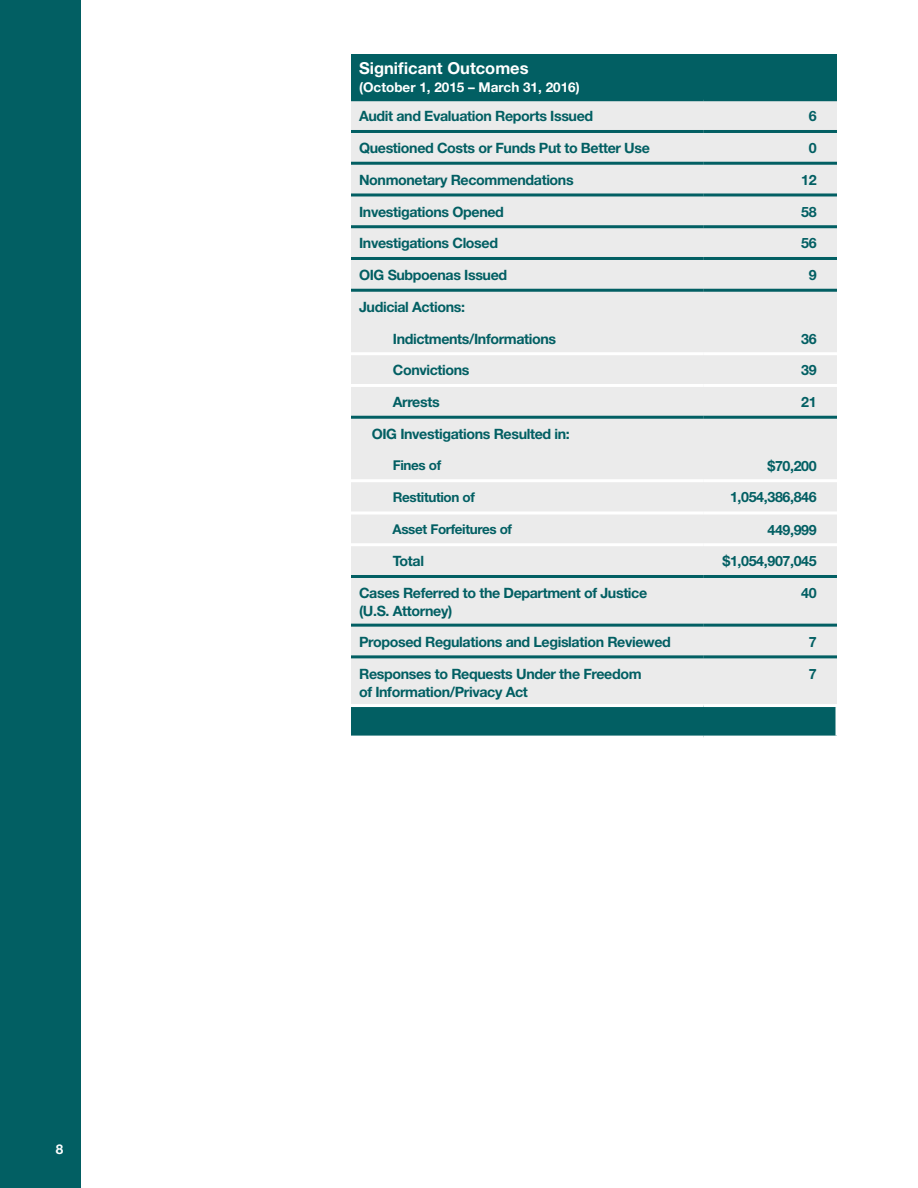
<style>
.page{position:relative;width:918px;height:1188px;background:#fff}
.page>*{position:absolute;margin:0;border:0;box-sizing:border-box;transform-origin:0 0}
.t1{font:700 16.5px "Helvetica Neue";color:#fff}
.t2{font:700 14.25px/18px "Helvetica Neue";letter-spacing:-.025em;color:#025f63}
.t3{font:700 13.5px "Helvetica Neue";letter-spacing:-.025em;color:#025f63}
.t4{font:700 13.5px "Helvetica Neue";color:#fff}
</style>
<div class="page">
<div style="left:0;top:0;width:81px;height:1188px;background:#025f63"></div>
<div style="left:351px;top:54px;width:486px;height:46px;background:#025f63"></div>
<div style="left:351px;top:101px;width:486px;height:603px;background:#ebebeb"></div>
<div style="left:351px;top:707px;width:485px;height:29px;background:#025f63"></div>
<hr style="left:351px;top:624px;width:353px;height:3px;background:#025f63">
<hr style="left:704px;top:624px;width:133px;height:3px;background:#025f63">
<hr style="left:351px;top:655px;width:353px;height:3px;background:#025f63">
<hr style="left:704px;top:655px;width:133px;height:3px;background:#025f63">
<hr style="left:351px;top:98px;width:353px;height:3px;background:#025f63">
<hr style="left:704px;top:98px;width:133px;height:3px;background:#025f63">
<hr style="left:351px;top:130px;width:353px;height:3px;background:#025f63">
<hr style="left:704px;top:130px;width:133px;height:3px;background:#025f63">
<hr style="left:351px;top:162px;width:353px;height:3px;background:#025f63">
<hr style="left:704px;top:162px;width:133px;height:3px;background:#025f63">
<hr style="left:351px;top:193px;width:353px;height:3px;background:#025f63">
<hr style="left:704px;top:193px;width:133px;height:3px;background:#025f63">
<hr style="left:351px;top:225px;width:353px;height:3px;background:#025f63">
<hr style="left:704px;top:225px;width:133px;height:3px;background:#025f63">
<hr style="left:351px;top:257px;width:353px;height:3px;background:#025f63">
<hr style="left:704px;top:257px;width:133px;height:3px;background:#025f63">
<hr style="left:351px;top:289px;width:353px;height:3px;background:#025f63">
<hr style="left:704px;top:289px;width:133px;height:3px;background:#025f63">
<hr style="left:351px;top:575px;width:353px;height:3px;background:#025f63">
<hr style="left:704px;top:575px;width:133px;height:3px;background:#025f63">
<hr style="left:351px;top:416px;width:353px;height:3px;background:#025f63">
<hr style="left:704px;top:416px;width:133px;height:3px;background:#025f63">
<hr style="left:351px;top:384px;width:353px;height:3px;background:#fff">
<hr style="left:704px;top:384px;width:133px;height:3px;background:#fff">
<hr style="left:351px;top:543px;width:353px;height:3px;background:#fff">
<hr style="left:704px;top:543px;width:133px;height:3px;background:#fff">
<hr style="left:351px;top:479px;width:353px;height:3px;background:#fff">
<hr style="left:704px;top:479px;width:133px;height:3px;background:#fff">
<hr style="left:351px;top:512px;width:353px;height:2px;background:#fff">
<hr style="left:704px;top:512px;width:133px;height:2px;background:#fff">
<hr style="left:351px;top:352px;width:353px;height:3px;background:#fff">
<hr style="left:704px;top:352px;width:133px;height:3px;background:#fff">
<p class="t4" style="left:56px;top:1141px;width:9px">8</p>
<p class="t1" style="left:359px;top:58px;width:171px">Significant Outcomes</p>
<p class="t4" style="left:359px;top:79px;width:222px">(October 1, 2015 – March 31, 2016)</p>
<p class="t2" style="left:359px;top:107px;width:236px">Audit and Evaluation Reports Issued</p>
<p class="t2" style="left:809px;top:107px;width:9px">6</p>
<p class="t2" style="left:359px;top:139px;width:292px">Questioned Costs or Funds Put to Better Use</p>
<p class="t2" style="left:809px;top:139px;width:9px">0</p>
<p class="t2" style="left:359px;top:170px;width:216px">Nonmonetary Recommendations</p>
<p class="t2" style="left:801px;top:170px;width:17px">12</p>
<p class="t2" style="left:359px;top:202px;width:146px">Investigations Opened</p>
<p class="t2" style="left:801px;top:202px;width:17px">58</p>
<p class="t2" style="left:359px;top:234px;width:141px">Investigations Closed</p>
<p class="t2" style="left:801px;top:234px;width:17px">56</p>
<p class="t2" style="left:359px;top:266px;width:150px">OIG Subpoenas Issued</p>
<p class="t2" style="left:809px;top:266px;width:9px">9</p>
<p class="t2" style="left:359px;top:297px;width:107px">Judicial Actions:</p>
<p class="t2" style="left:393px;top:329px;width:165px">Indictments/Informations</p>
<p class="t2" style="left:801px;top:329px;width:17px">36</p>
<p class="t2" style="left:393px;top:361px;width:78px">Convictions</p>
<p class="t2" style="left:801px;top:361px;width:17px">39</p>
<p class="t2" style="left:393px;top:393px;width:48px">Arrests</p>
<p class="t2" style="left:801px;top:393px;width:17px">21</p>
<p class="t2" style="left:372px;top:424px;width:200px">OIG Investigations Resulted in:</p>
<p class="t3" style="left:393px;top:457px;width:50px">Fines of</p>
<p class="t2" style="left:767px;top:456px;width:51px">$70,200</p>
<p class="t3" style="left:393px;top:489px;width:83px">Restitution of</p>
<p class="t2" style="left:730px;top:488px;width:88px">1,054,386,846</p>
<p class="t3" style="left:393px;top:521px;width:121px">Asset Forfeitures of</p>
<p class="t2" style="left:767px;top:520px;width:51px">449,999</p>
<p class="t2" style="left:393px;top:552px;width:33px">Total</p>
<p class="t2" style="left:723px;top:552px;width:96px">$1,054,907,045</p>
<p class="t2" style="left:359px;top:584px;width:290px">Cases Referred to the Department of Justice (U.S. Attorney)</p>
<p class="t2" style="left:801px;top:584px;width:17px">40</p>
<p class="t2" style="left:359px;top:632px;width:313px">Proposed Regulations and Legislation Reviewed</p>
<p class="t2" style="left:809px;top:632px;width:9px">7</p>
<p class="t2" style="left:359px;top:664px;width:284px">Responses to Requests Under the Freedom of Information/Privacy Act</p>
<p class="t2" style="left:809px;top:664px;width:9px">7</p>
</div>
